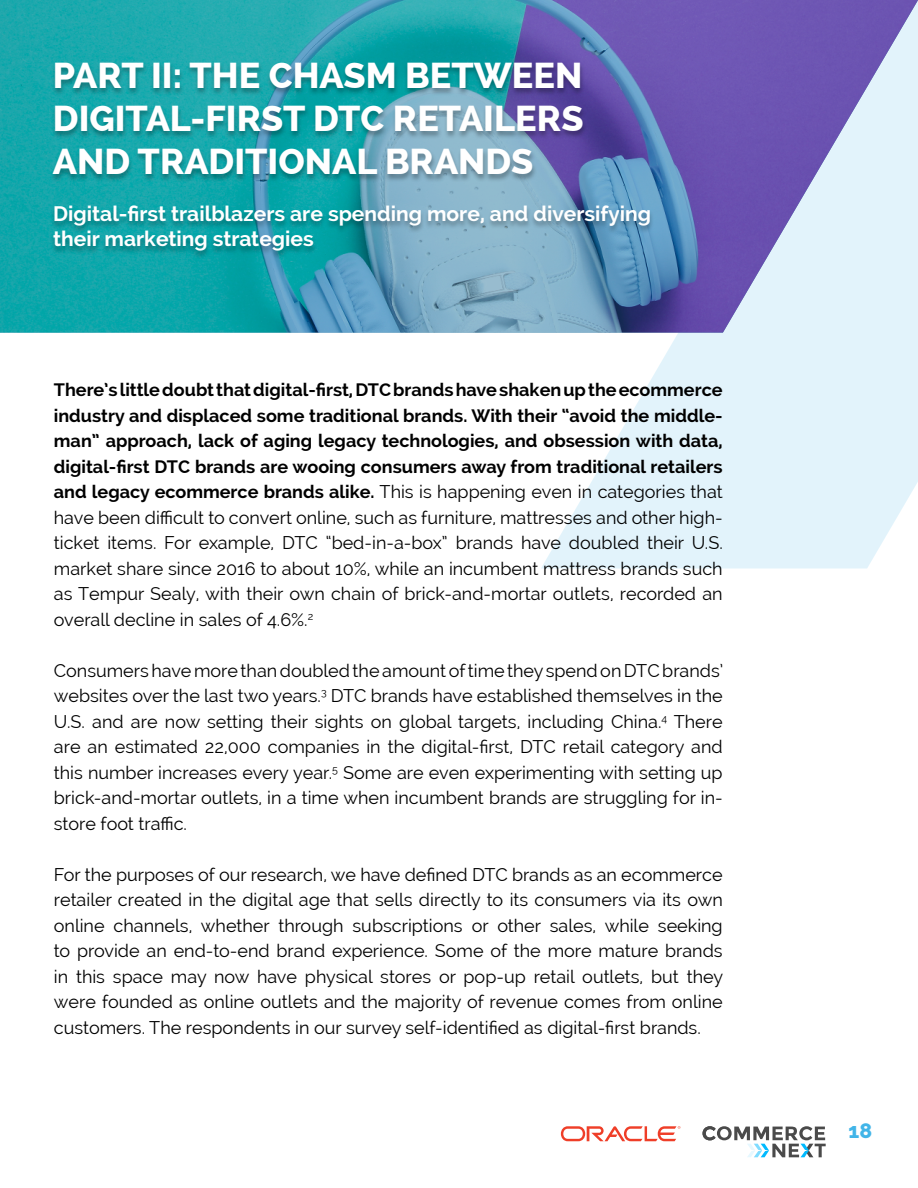
<style>
.page{position:relative;width:918px;height:1188px;background:#fff}
.page>*{position:absolute;margin:0;border:0;box-sizing:border-box;transform-origin:0 0}
.t1{font:800 36px/43.2px "Raleway";color:#fff;text-align:justify}
.t2{font:700 21px/25.5px "Raleway";color:#fff}
.t3{font:800 21px "Raleway";color:#42b5e8}
.t4{font:18px/25.5px "Raleway";color:#000;text-align:justify}
.s1{font-weight:700}
</style>
<div class="page">
<svg style="left:561px;top:1126px;width:119px;height:15px"></svg>
<svg style="left:703px;top:1126px;width:123px;height:31px"></svg>
<svg style="left:541px;top:333px;width:377px;height:236px;fill:#e2f3fb"></svg>
<img style="left:0;top:0;width:918px;height:333px">
<div style="left:49px;top:62px;width:539px;height:121px;background:#000;opacity:.3"></div>
<div style="left:50px;top:205px;width:604px;height:54px;background:#000;opacity:.3"></div>
<h1 class="t1" style="left:53px;top:54px;width:532px">PART II: THE CHASM BETWEEN DIGITAL-FIRST DTC RETAILERS AND TRADITIONAL BRANDS</h1>
<p class="t2" style="left:53px;top:201px;width:599px">Digital-first trailblazers are spending more, and diversifying their marketing strategies</p>
<p class="t4" style="left:54px;top:377px;width:670px"><span class="s1">There’s little doubt that digital-first, DTC brands have shaken up the ecommerce industry and displaced some traditional brands. With their “avoid the middle&shy;man” approach, lack of aging legacy technologies, and obsession with data, digital-first DTC brands are wooing consumers away from traditional retailers and legacy ecommerce brands alike.</span> This is happening even in categories that have been difficult to convert online, such as furniture, mattresses and other high&shy;ticket items. For example, DTC “bed-in-a-box” brands have doubled their U.S. market share since 2016 to about 10%, while an incumbent mattress brands such as Tempur Sealy, with their own chain of brick-and-mortar outlets, recorded an overall decline in sales of 4.6%.<sup>2</sup></p>
<p class="t4" style="left:54px;top:657px;width:671px">Consumers have more than doubled the amount of time they spend on DTC brands’ websites over the last two years.<sup>3</sup> DTC brands have established themselves in the U.S. and are now setting their sights on global targets, including China.<sup>4</sup> There are an estimated 22,000 companies in the digital-first, DTC retail category and this number increases every year.<sup>5</sup> Some are even experimenting with setting up brick-and-mortar outlets, in a time when incumbent brands are struggling for in&shy;store foot traffic.</p>
<p class="t4" style="left:54px;top:861px;width:671px">For the purposes of our research, we have defined DTC brands as an ecommerce retailer created in the digital age that sells directly to its consumers via its own online channels, whether through subscriptions or other sales, while seeking to provide an end-to-end brand experience. Some of the more mature brands in this space may now have physical stores or pop-up retail outlets, but they were founded as online outlets and the majority of revenue comes from online customers. The respondents in our survey self-identified as digital-first brands.</p>
<p class="t3" style="left:848px;top:1118px;width:25px">18</p>
</div>
